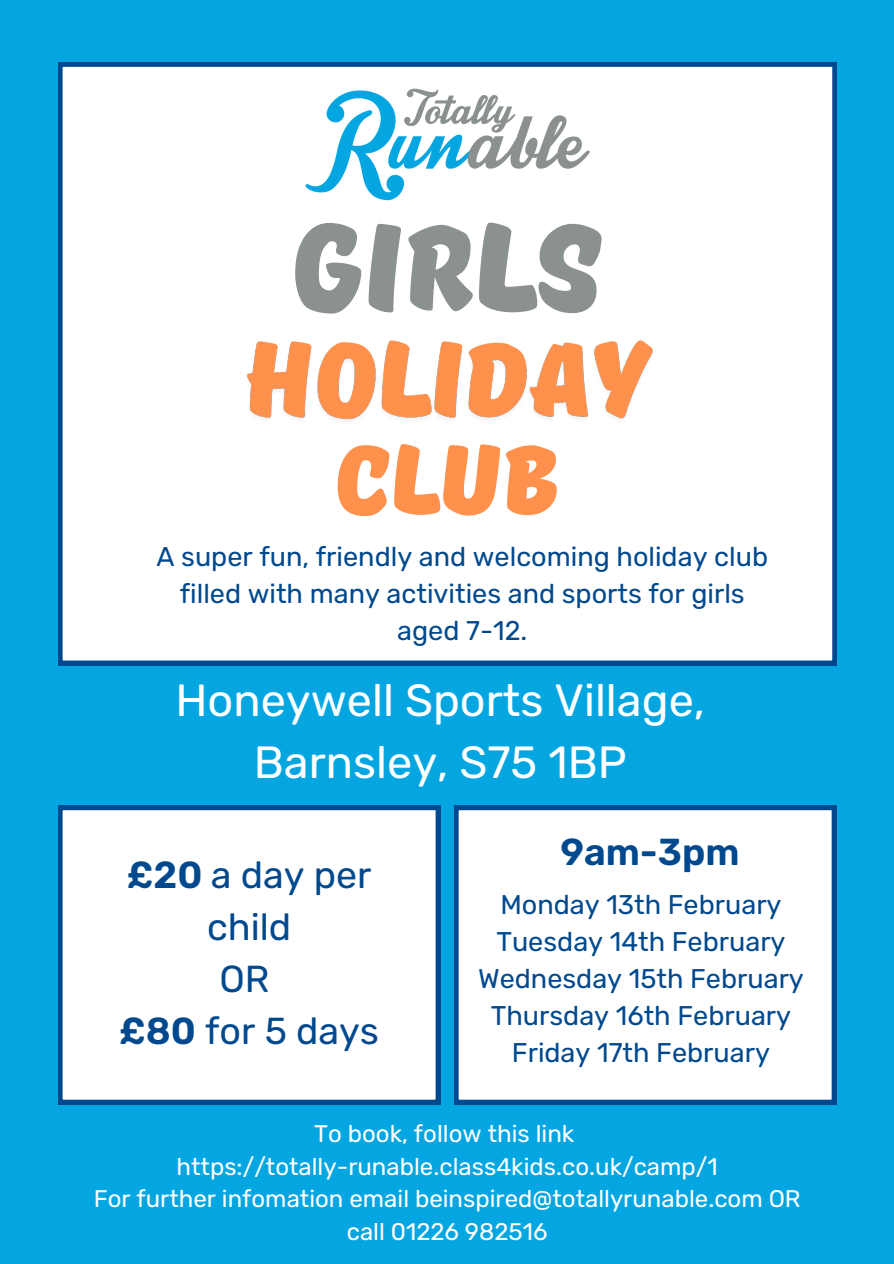
<style>
.page{position:relative;width:894px;height:1264px;background:#fff}
.page>*{position:absolute;margin:0;border:0;box-sizing:border-box;transform-origin:0 0}
.t1{font:121.65px "TT Masters DEMO Black";color:#8b9091}
.t2{font:96.15px "TT Masters DEMO Black";color:#ff914d}
.t3{font:45px/61.9px "Rubik";color:#fff;text-align:center}
.t4{font:37.5px/51.8px "Rubik";color:#00498e;text-align:center}
.t5{font:600 37.5px "Rubik";color:#00498e}
.t6{font:27px/37.2px "Rubik";color:#00498e;text-align:center}
.t7{font:24px/32.7px "Rubik";color:#fff;text-align:center}
.s1{font-weight:600}
</style>
<div class="page">
<div style="left:0;top:0;width:893px;height:1263px;background:#04a6e1"></div>
<div style="left:58px;top:62px;width:778px;height:603px;background:#fff"></div>
<img style="left:305px;top:88px;width:284px;height:117px">
<img style="left:237px;top:319px;width:422px;height:138px">
<div style="left:454px;top:805px;width:381px;height:299px;background:#fff"></div>
<div style="left:58px;top:805px;width:382px;height:299px;background:#fff"></div>
<h1 class="t1" style="left:291px;top:202px;width:313px">GIRLS</h1>
<h2 class="t2" style="left:335px;top:427px;width:226px">CLUB</h2>
<p class="t6" style="left:156px;top:538px;width:613px">A super fun, friendly and welcoming holiday club filled with many activities and sports for girls aged 7-12.</p>
<h3 class="t3" style="left:175px;top:669px;width:531px">Honeywell Sports Village,<br>Barnsley, S75 1BP</h3>
<h3 class="t4" style="left:119px;top:849px;width:261px"><span class="s1">£20</span> a day per child<br>OR<br><span class="s1">£80</span> for 5 days</h3>
<h3 class="t5" style="left:560px;top:830px;width:181px">9am-3pm</h3>
<p class="t6" style="left:478px;top:885px;width:327px">Monday 13th February<br>Tuesday 14th February<br>Wednesday 15th February<br>Thursday 16th February<br>Friday 17th February</p>
<p class="t7" style="left:94px;top:1117px;width:708px">To book, follow this link https://totally-runable.class4kids.co.uk/camp/1<br>For further infomation email beinspired@totallyrunable.com OR call 01226 982516</p>
</div>
